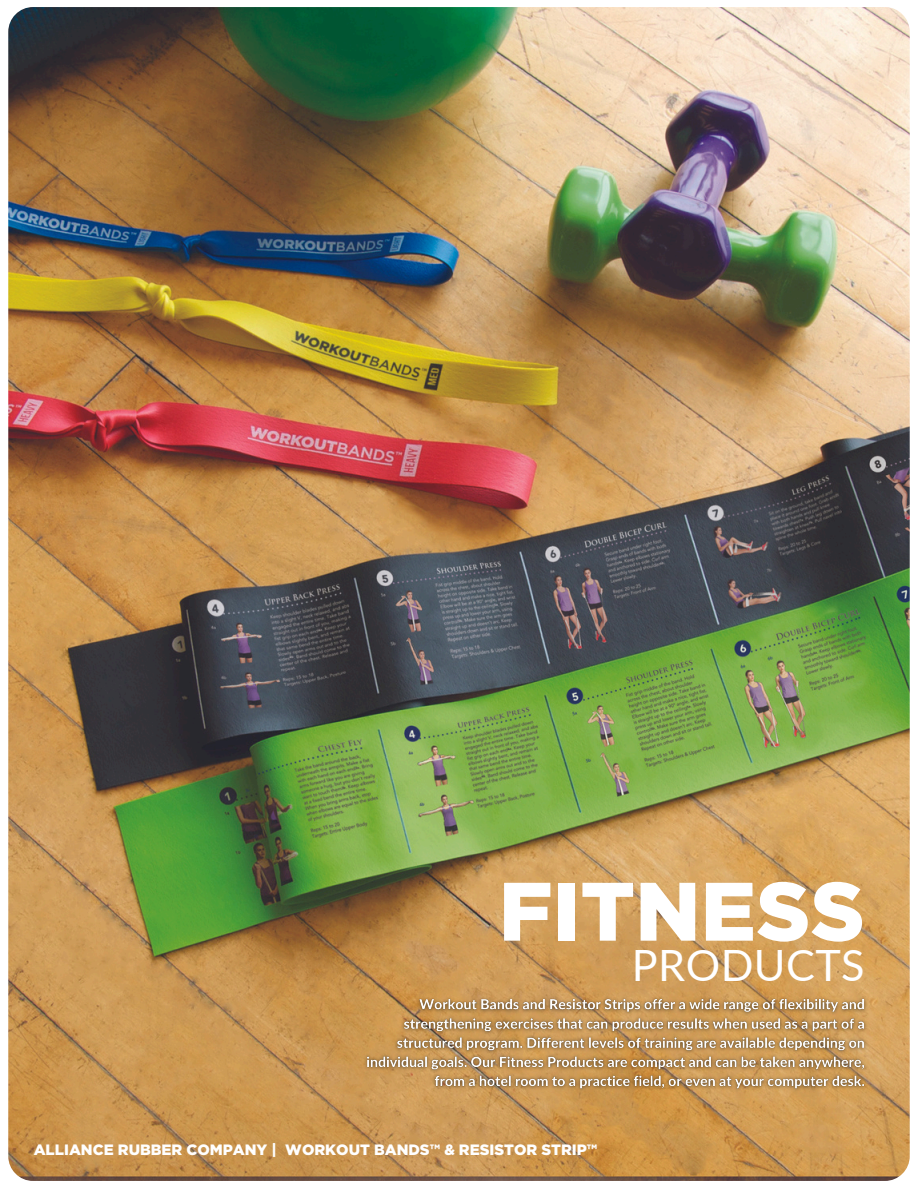
<style>
.page{position:relative;width:918px;height:1188px;background:#fff}
.page>*{position:absolute;margin:0;border:0;box-sizing:border-box;transform-origin:0 0}
.t1{font:900 82.65px "Gotham";letter-spacing:.005em;color:#fff}
.t2{font:43.2px "Lato";letter-spacing:.01em;color:#fff}
.t3{font:900 15px "Gotham";color:#fff}
</style>
<div class="page">
<img style="left:8px;top:7px;width:902px;height:1174px">
<h2 class="t1" style="left:499px;top:875px;width:367px">FITNESS</h2>
<h2 class="t2" style="left:632px;top:939px;width:234px">PRODUCTS</h2>
<h1 class="t3" style="left:34px;top:1143px;width:565px">ALLIANCE RUBBER COMPANY | WORKOUT BANDS™ &amp; RESISTOR STRIP™</h1>
</div>
